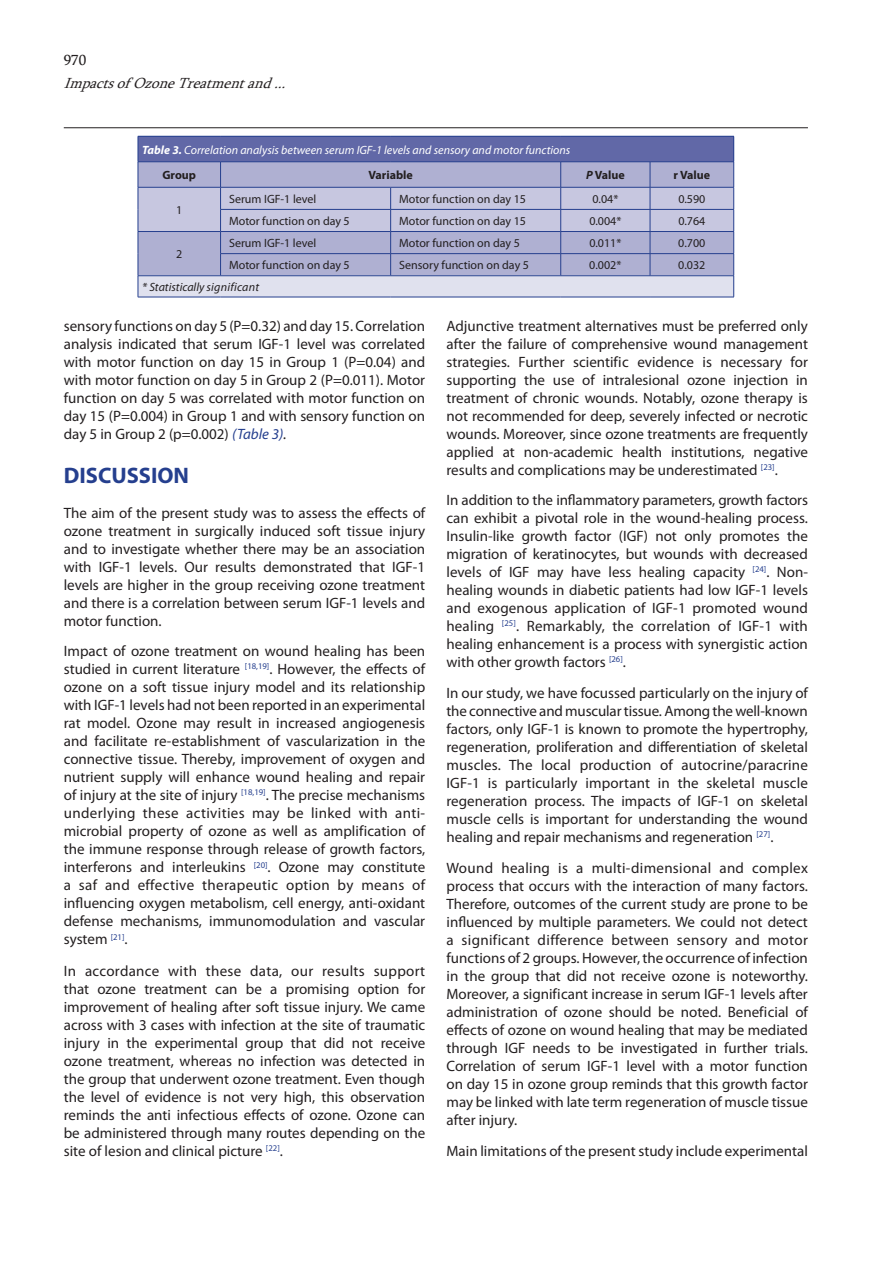
<style>
.page{position:relative;width:893px;height:1263px;background:#fff}
.page>*{position:absolute;margin:0;border:0;box-sizing:border-box;transform-origin:0 0}
.t1{font:700 22.5px "Myriad Pro";color:#253f8e}
.t2{font:15px/18px "Myriad Pro";color:#231f20;text-align:justify}
.t3{font:italic 15px "Sylfaen";color:#231f20}
.t4{font:15px "Sylfaen";color:#231f20}
.t5{font:12px "Myriad Pro";color:#231f20}
.t6{font:italic 12px/25.5px "Myriad Pro";color:#fff}
.t7{font:italic 12px "Myriad Pro";color:#231f20}
.t8{font:700 12px "Myriad Pro";color:#231f20}
.s1{font-weight:700}
.s2{font-weight:700;font-style:normal;color:#231f20}
.s3{font-style:italic}
.s4{font-style:italic;color:#253f8e}
</style>
<div class="page">
<hr style="left:64px;top:127px;width:744px;height:1px;background:#231f20">
<svg style="left:138px;top:136px;width:596px;height:161px;background:#a8abcf"></svg>
<hr style="left:138px;top:297px;width:83px;height:1px;background:#253f8e">
<hr style="left:221px;top:297px;width:170px;height:1px;background:#253f8e">
<hr style="left:391px;top:297px;width:170px;height:1px;background:#253f8e">
<hr style="left:561px;top:297px;width:89px;height:1px;background:#253f8e">
<hr style="left:650px;top:297px;width:84px;height:1px;background:#253f8e">
<p class="t4" style="left:64px;top:50px;width:24px">970</p>
<p class="t3" style="left:64px;top:73px;width:230px">ImpactsofOzoneTreatmentand...</p>
<p class="t6" style="left:162px;top:137px;width:409px;text-indent:-20px"><span class="s1">Table 3.</span> Correlation analysis between serum IGF-1 levels and sensory and motor functions<br><span class="s2">Group</span></p>
<p class="t8" style="left:368px;top:167px;width:46px">Variable</p>
<p class="t8" style="left:586px;top:167px;width:40px"><span class="s3">P</span> Value</p>
<p class="t8" style="left:674px;top:167px;width:38px">r Value</p>
<p class="t5" style="left:176px;top:202px;width:8px">1</p>
<p class="t5" style="left:229px;top:191px;width:89px">Serum IGF-1 level</p>
<p class="t5" style="left:399px;top:191px;width:128px">Motor function on day 15</p>
<p class="t5" style="left:592px;top:191px;width:27px">0.04*</p>
<p class="t5" style="left:678px;top:191px;width:29px">0.590</p>
<p class="t5" style="left:229px;top:214px;width:122px">Motor function on day 5</p>
<p class="t5" style="left:399px;top:214px;width:128px">Motor function on day 15</p>
<p class="t5" style="left:589px;top:214px;width:34px">0.004*</p>
<p class="t5" style="left:678px;top:214px;width:29px">0.764</p>
<p class="t5" style="left:229px;top:236px;width:89px">Serum IGF-1 level</p>
<p class="t5" style="left:399px;top:236px;width:122px">Motor function on day 5</p>
<p class="t5" style="left:589px;top:236px;width:34px">0.011*</p>
<p class="t5" style="left:678px;top:236px;width:29px">0.700</p>
<p class="t5" style="left:229px;top:258px;width:122px">Motor function on day 5</p>
<p class="t5" style="left:399px;top:258px;width:131px">Sensory function on day 5</p>
<p class="t5" style="left:589px;top:258px;width:34px">0.002*</p>
<p class="t5" style="left:678px;top:258px;width:29px">0.032</p>
<p class="t7" style="left:142px;top:279px;width:118px">* Statistically significant</p>
<p class="t5" style="left:176px;top:247px;width:8px">2</p>
<p class="t2" style="left:64px;top:316px;width:363px">sensory functions on day 5 (P=0.32) and day 15. Correlation analysis indicated that serum IGF-1 level was correlated with motor function on day 15 in Group 1 (P=0.04) and with motor function on day 5 in Group 2 (P=0.011). Motor function on day 5 was correlated with motor function on day 15 (P=0.004) in Group 1 and with sensory function on day 5 in Group 2 (p=0.002) <span class="s4">(Table 3)</span><span class="s3">.</span></p>
<h1 class="t1" style="left:64px;top:460px;width:127px">DISCUSSION</h1>
<p class="t2" style="left:64px;top:503px;width:363px">The aim of the present study was to assess the effects of ozone treatment in surgically induced soft tissue injury and to investigate whether there may be an association with IGF-1 levels. Our results demonstrated that IGF-1 levels are higher in the group receiving ozone treatment and there is a correlation between serum IGF-1 levels and motor function.</p>
<p class="t2" style="left:64px;top:642px;width:363px">Impact of ozone treatment on wound healing has been studied in current literature <sup>[18,19]</sup>. However, the effects of ozone on a soft tissue injury model and its relationship with IGF-1 levels had not been reported in an experimental rat model. Ozone may result in increased angiogenesis and facilitate re-establishment of vascularization in the connective tissue. Thereby, improvement of oxygen and nutrient supply will enhance wound healing and repair of injury at the site of injury <sup>[18,19]</sup>. The precise mechanisms underlying these activities may be linked with anti&shy;microbial property of ozone as well as amplification of the immune response through release of growth factors, interferons and interleukins <sup>[20]</sup>. Ozone may constitute a saf and effective therapeutic option by means of influencing oxygen metabolism, cell energy, anti-oxidant defense mechanisms, immunomodulation and vascular system <sup>[21]</sup>.</p>
<p class="t2" style="left:64px;top:961px;width:363px">In accordance with these data, our results support that ozone treatment can be a promising option for improvement of healing after soft tissue injury. We came across with 3 cases with infection at the site of traumatic injury in the experimental group that did not receive ozone treatment, whereas no infection was detected in the group that underwent ozone treatment. Even though the level of evidence is not very high, this observation reminds the anti infectious effects of ozone. Ozone can be administered through many routes depending on the site of lesion and clinical picture <sup>[22]</sup>.</p>
<p class="t2" style="left:446px;top:316px;width:363px">Adjunctive treatment alternatives must be preferred only after the failure of comprehensive wound management strategies. Further scientific evidence is necessary for supporting the use of intralesional ozone injection in treatment of chronic wounds. Notably, ozone therapy is not recommended for deep, severely infected or necrotic wounds. Moreover, since ozone treatments are frequently applied at non-academic health institutions, negative results and complications may be underestimated <sup>[23]</sup>.</p>
<p class="t2" style="left:446px;top:491px;width:363px">In addition to the inflammatory parameters, growth factors can exhibit a pivotal role in the wound-healing process.<br>Insulin-like growth factor (IGF) not only promotes the migration of keratinocytes, but wounds with decreased levels of IGF may have less healing capacity <sup>[24]</sup>. Non&shy;healing wounds in diabetic patients had low IGF-1 levels and exogenous application of IGF-1 promoted wound healing <sup>[25]</sup>. Remarkably, the correlation of IGF-1 with healing enhancement is a process with synergistic action with other growth factors <sup>[26]</sup>.</p>
<p class="t2" style="left:446px;top:684px;width:363px">In our study, we have focussed particularly on the injury of the connective and muscular tissue. Among the well-known factors, only IGF-1 is known to promote the hypertrophy, regeneration, proliferation and differentiation of skeletal muscles. The local production of autocrine/paracrine IGF-1 is particularly important in the skeletal muscle regeneration process. The impacts of IGF-1 on skeletal muscle cells is important for understanding the wound healing and repair mechanisms and regeneration <sup>[27]</sup>.</p>
<p class="t2" style="left:446px;top:859px;width:363px">Wound healing is a multi-dimensional and complex process that occurs with the interaction of many factors.<br>Therefore, outcomes of the current study are prone to be influenced by multiple parameters. We could not detect a significant difference between sensory and motor functions of 2 groups. However, the occurrence of infection in the group that did not receive ozone is noteworthy.<br>Moreover, a significant increase in serum IGF-1 levels after administration of ozone should be noted. Beneficial of effects of ozone on wound healing that may be mediated through IGF needs to be investigated in further trials.<br>Correlation of serum IGF-1 level with a motor function on day 15 in ozone group reminds that this growth factor may be linked with late term regeneration of muscle tissue after injury.</p>
<p class="t2" style="left:446px;top:1141px;width:363px">Main limitations of the present study include experimental</p>
</div>
